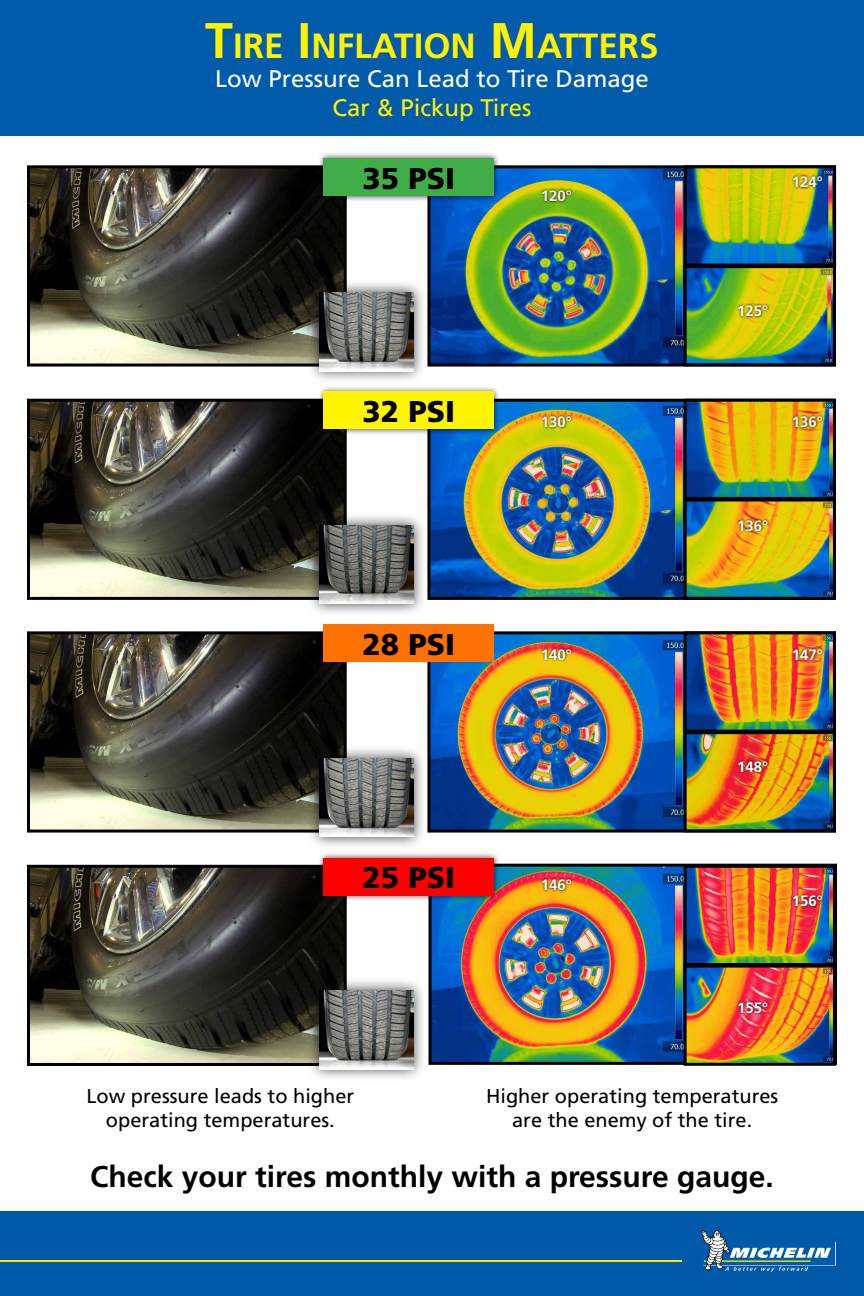
<style>
.page{position:relative;width:864px;height:1296px;background:#fff}
.page>*{position:absolute;margin:0;border:0;box-sizing:border-box;transform-origin:0 0}
.t1{font:700 35px "Frutiger";color:#fff200}
.t2{font:700 30px "Frutiger";color:#000}
.t3{font:900 30px "Frutiger";color:#000}
.t4{font:24px "Frutiger";color:#fff}
.t5{font:24px "Frutiger";color:#fff200}
.t6{font:20px/24px "Frutiger";color:#000;text-align:center}
.t7{font:700 15px "Frutiger";color:#fff}
.s1{font-size:50px}
</style>
<div class="page">
<img style="left:31px;top:169px;width:312px;height:194px">
<div style="left:27px;top:165px;width:320px;height:202px;border:3px solid #000"></div>
<img style="left:431px;top:169px;width:253px;height:194px">
<div style="left:427px;top:165px;width:409px;height:202px;border:3px solid #000"></div>
<img style="left:688px;top:169px;width:144px;height:94px">
<div style="left:684px;top:165px;width:152px;height:102px;border:3px solid #000"></div>
<img style="left:688px;top:269px;width:144px;height:93px">
<div style="left:684px;top:265px;width:152px;height:101px;border:3px solid #000"></div>
<div style="left:307px;top:280px;width:119px;height:104px;background:#000;opacity:.75"></div>
<img style="left:320px;top:293px;width:94px;height:78px">
<img style="left:31px;top:403px;width:312px;height:193px">
<div style="left:27px;top:399px;width:320px;height:201px;border:3px solid #000"></div>
<img style="left:431px;top:403px;width:253px;height:193px">
<div style="left:427px;top:399px;width:409px;height:201px;border:3px solid #000"></div>
<img style="left:688px;top:403px;width:144px;height:93px">
<div style="left:684px;top:399px;width:152px;height:101px;border:3px solid #000"></div>
<img style="left:688px;top:503px;width:144px;height:93px">
<div style="left:684px;top:499px;width:152px;height:101px;border:3px solid #000"></div>
<div style="left:307px;top:512px;width:119px;height:104px;background:#000;opacity:.75"></div>
<img style="left:320px;top:525px;width:94px;height:79px">
<img style="left:31px;top:635px;width:312px;height:194px">
<div style="left:27px;top:631px;width:320px;height:202px;border:3px solid #000"></div>
<img style="left:431px;top:635px;width:253px;height:194px">
<div style="left:427px;top:631px;width:409px;height:202px;border:3px solid #000"></div>
<img style="left:688px;top:635px;width:144px;height:94px">
<div style="left:684px;top:631px;width:152px;height:102px;border:3px solid #000"></div>
<img style="left:688px;top:735px;width:144px;height:93px">
<div style="left:684px;top:731px;width:152px;height:101px;border:3px solid #000"></div>
<div style="left:307px;top:745px;width:119px;height:104px;background:#000;opacity:.75"></div>
<img style="left:320px;top:758px;width:94px;height:79px">
<img style="left:31px;top:869px;width:312px;height:193px">
<div style="left:27px;top:865px;width:320px;height:201px;border:3px solid #000"></div>
<img style="left:433px;top:868px;width:399px;height:193px">
<div style="left:429px;top:864px;width:408px;height:201px;border:3px solid #000"></div>
<div style="left:684px;top:865px;width:152px;height:101px;border:3px solid #000"></div>
<div style="left:684px;top:965px;width:152px;height:101px;border:3px solid #000"></div>
<div style="left:307px;top:978px;width:119px;height:104px;background:#000;opacity:.75"></div>
<img style="left:320px;top:991px;width:94px;height:78px">
<div style="left:317px;top:152px;width:183px;height:50px;background:#000;opacity:.75"></div>
<div style="left:324px;top:158px;width:170px;height:38px;background:#41ad49"></div>
<div style="left:317px;top:385px;width:183px;height:50px;background:#000;opacity:.75"></div>
<div style="left:324px;top:392px;width:170px;height:37px;background:#fff500"></div>
<div style="left:324px;top:624px;width:170px;height:38px;background:#ff7100"></div>
<div style="left:317px;top:852px;width:183px;height:50px;background:#000;opacity:.75"></div>
<div style="left:324px;top:858px;width:170px;height:37px;background:#f00"></div>
<svg style="left:540px;top:188px;width:34px;height:16px"></svg>
<svg style="left:791px;top:174px;width:34px;height:15px"></svg>
<svg style="left:736px;top:303px;width:34px;height:16px"></svg>
<svg style="left:540px;top:414px;width:34px;height:16px"></svg>
<svg style="left:791px;top:414px;width:34px;height:16px"></svg>
<svg style="left:736px;top:517px;width:34px;height:16px"></svg>
<svg style="left:540px;top:646px;width:34px;height:16px"></svg>
<svg style="left:791px;top:646px;width:34px;height:16px"></svg>
<svg style="left:736px;top:759px;width:34px;height:15px"></svg>
<svg style="left:540px;top:877px;width:34px;height:16px"></svg>
<svg style="left:791px;top:893px;width:34px;height:16px"></svg>
<svg style="left:736px;top:1000px;width:34px;height:15px"></svg>
<div style="left:0;top:0;width:864px;height:136px;background:#005baa"></div>
<div style="left:0;top:1212px;width:864px;height:84px;background:#0058a9"></div>
<svg style="left:701px;top:1230px;width:135px;height:42px"></svg>
<hr style="left:0;top:1260px;width:682px;height:2px;background:#ffe600">
<h1 class="t1" style="left:205px;top:25px;width:455px"><span class="s1">T</span>IRE <span class="s1">I</span> NFLATION <span class="s1">M</span>ATTERS</h1>
<p class="t4" style="left:215px;top:64px;width:435px">Low Pressure Can Lead to Tire Damage</p>
<p class="t5" style="left:332px;top:93px;width:201px">Car &amp; Pickup Tires</p>
<h2 class="t3" style="left:363px;top:160px;width:94px">35 PSI</h2>
<p class="t7" style="left:541px;top:187px;width:33px">120°</p>
<p class="t7" style="left:792px;top:173px;width:33px">124°</p>
<p class="t7" style="left:737px;top:302px;width:33px">125°</p>
<h2 class="t3" style="left:363px;top:394px;width:94px">32 PSI</h2>
<h2 class="t3" style="left:363px;top:626px;width:94px">28 PSI</h2>
<h2 class="t3" style="left:363px;top:860px;width:94px">25 PSI</h2>
<p class="t7" style="left:541px;top:413px;width:33px">130°</p>
<p class="t7" style="left:792px;top:413px;width:33px">136°</p>
<p class="t7" style="left:737px;top:517px;width:33px">136°</p>
<p class="t7" style="left:541px;top:646px;width:33px">140°</p>
<p class="t7" style="left:792px;top:646px;width:33px">147°</p>
<p class="t7" style="left:541px;top:876px;width:33px">146°</p>
<p class="t7" style="left:737px;top:758px;width:33px">148°</p>
<p class="t7" style="left:792px;top:892px;width:33px">156°</p>
<p class="t7" style="left:737px;top:999px;width:33px">155°</p>
<p class="t6" style="left:86px;top:1084px;width:269px">Low pressure leads to higher operating temperatures.</p>
<p class="t6" style="left:486px;top:1084px;width:294px">Higher operating temperatures are the enemy of the tire.</p>
<h2 class="t2" style="left:90px;top:1159px;width:685px">Check your tires monthly with a pressure gauge.</h2>
</div>
